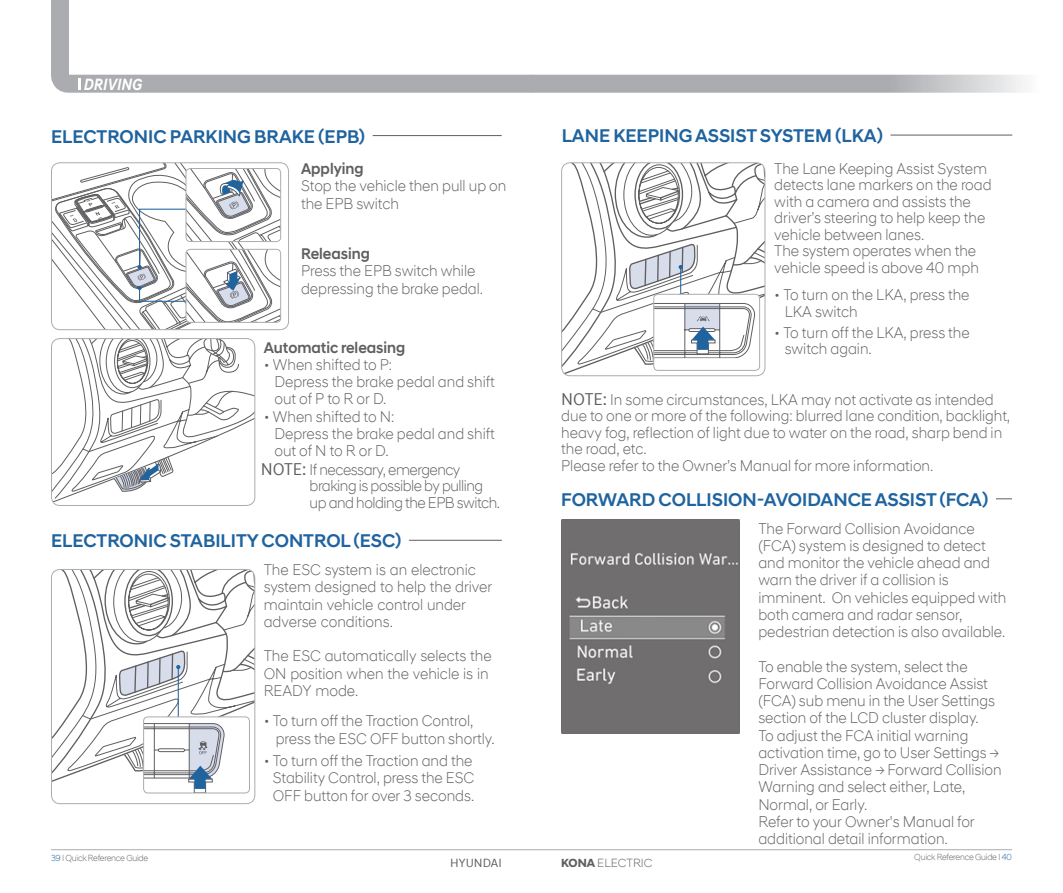
<style>
.page{position:relative;width:1063px;height:893px;background:#fff}
.page>*{position:absolute;margin:0;border:0;box-sizing:border-box;transform-origin:0 0}
.Section_Title{font:500 18.75px "Hyundai Sans Head";color:#1f639f}
.t1{font:italic 700 16.5px "Hyundai Sans Text Office";color:#fff;scale:.9 1}
.ƒ_º___ªøÎ{font:300 15.75px/17.2px "Hyundai Sans Head Office";color:#5f5f62;scale:.95 1}
.캡션_내용{font:300 15.75px/16.5px "Hyundai Sans Head Office";color:#5f5f62;scale:.95 1}
.Body{font:300 15.75px/17.2px "Hyundai Sans Head Office";color:#5f5f62;scale:.95 1}
.ƒ_º___ªøÎ-2{font:300 15.75px/16.5px "Hyundai Sans Head Office";letter-spacing:-.03em;color:#5f5f62;scale:.95 1}
.캡션_내용-2{font:500 15.75px "Hyundai Sans Head";color:#5f5f62;scale:.95 1}
.t2{font:300 12px "Hyundai Sans Head Office";color:#5f5f62}
.t3{font:12px "Hyundai Sans Text Office";color:#5f5f62}
.t4{font:300 9px "Hyundai Sans Head Office";letter-spacing:-.025em;color:#5f5f62;scale:.95 1}
.s1{font-family:"Hyundai Sans Text Office";font-weight:400;font-size:17.25px}
.s2{color:#1f639f}
.s3{font-family:"Hyundai Sans Head";font-weight:700}
</style>
<div class="page">
<hr style="left:51px;top:849px;width:961px;height:1px;background:#abacb0">
<svg style="left:51px;top:0;width:461px;height:93px"></svg>
<svg style="left:512px;top:74px;width:513px;height:19px;background:#b8b9bc"></svg>
<svg style="left:78px;top:78px;width:3px;height:12px"></svg>
<hr style="left:51px;top:135px;width:451px;height:1px;background:#5f5f62">
<hr style="left:51px;top:134px;width:322px;height:4px;background:#fff">
<svg style="left:51px;top:339px;width:204px;height:164px"></svg>
<div style="left:51px;top:338px;width:204px;height:168px;border:1px solid #abacb0;border-radius:9px"></div>
<svg style="left:51px;top:163px;width:230px;height:167px"></svg>
<div style="left:186px;top:249px;width:95px;height:74px;border:1px solid #abacb0;border-radius:4px"></div>
<hr style="left:562px;top:135px;width:450px;height:1px;background:#5f5f62">
<div style="left:562px;top:133px;width:328px;height:5px;background:#fff"></div>
<svg style="left:562px;top:163px;width:203px;height:213px"></svg>
<div style="left:654px;top:294px;width:106px;height:77px;border:1px solid #abacb0;border-radius:4px"></div>
<hr style="left:51px;top:540px;width:451px;height:1px;background:#5f5f62">
<div style="left:51px;top:538px;width:358px;height:5px;background:#fff"></div>
<hr style="left:561px;top:499px;width:451px;height:1px;background:#5f5f62">
<hr style="left:561px;top:497px;width:435px;height:4px;background:#fff">
<img style="left:561px;top:520px;width:179px;height:214px">
<svg style="left:51px;top:569px;width:204px;height:235px"></svg>
<hr style="left:154px;top:750px;width:35px;height:1px;background:#5f5f62">
<div style="left:158px;top:749px;width:27px;height:3px;border:1px solid #5f5f62"></div>
<hr style="left:189px;top:724px;width:1px;height:54px;background:#5f5f62">
<div style="left:143px;top:717px;width:107px;height:76px;border:1px solid #abacb0;border-radius:4px"></div>
<p class="t1" style="left:84px;top:74px;width:67px">DRIVING</p>
<p class="Section_Title" style="left:51px;top:125px;width:316px">ELECTRONIC PARKING BRAKE (EPB)</p>
<p class="캡션_내용-2" style="left:301px;top:159px;width:67px">Applying</p>
<p class="캡션_내용" style="left:301px;top:177px;width:218px;line-height:17.2px">Stop the vehicle then pull up on the EPB switch</p>
<p class="캡션_내용-2" style="left:301px;top:244px;width:74px">Releasing</p>
<p class="캡션_내용" style="left:301px;top:262px;width:193px;line-height:17.2px">Press the EPB switch while depressing the brake pedal.</p>
<p class="캡션_내용-2" style="left:264px;top:338px;width:150px">Automatic releasing</p>
<p class="캡션_내용" style="left:264px;top:356px;width:136px">• When shifted to P:</p>
<p class="캡션_내용" style="left:274px;top:373px;width:234px">Depress the brake pedal and shift</p>
<p class="캡션_내용" style="left:274px;top:390px;width:119px">out of P to R or D.</p>
<p class="캡션_내용" style="left:264px;top:408px;width:139px">• When shifted to N:</p>
<p class="캡션_내용" style="left:274px;top:425px;width:234px">Depress the brake pedal and shift</p>
<p class="캡션_내용" style="left:274px;top:442px;width:122px">out of N to R or D.</p>
<p class="ƒ_º___ªøÎ-2" style="left:310px;top:461px;width:202px;text-indent:-49px"><span class="s1">NOTE:</span> If necessary, emergency braking is possible by pulling up and holding the EPB switch.</p>
<p class="Section_Title" style="left:51px;top:530px;width:352px">ELECTRONIC STABILITY CONTROL (ESC)</p>
<p class="Body" style="left:264px;top:561px;width:225px">The ESC system is an electronic</p>
<p class="Body" style="left:264px;top:578px;width:242px">system designed to help the driver maintain vehicle control under adverse conditions.</p>
<p class="Body" style="left:264px;top:647px;width:241px">The ESC automatically selects the<br>ON position when the vehicle is in<br>READY mode.</p>
<p class="ƒ_º___ªøÎ" style="left:264px;top:712px;width:222px">• To turn off the Traction Control,</p>
<p class="ƒ_º___ªøÎ" style="left:276px;top:729px;width:232px">press the ESC OFF button shortly.</p>
<p class="ƒ_º___ªøÎ" style="left:264px;top:752px;width:223px;text-align:center">• To turn off the Traction and the<br>Stability Control, press the ESC<br>OFF button for over 3 seconds.</p>
<p class="Section_Title" style="left:562px;top:124px;width:323px">LANE KEEPING ASSIST SYSTEM (LKA)</p>
<p class="캡션_내용" style="left:774px;top:160px;width:225px">The Lane Keeping Assist System</p>
<p class="캡션_내용" style="left:774px;top:176px;width:230px">detects lane markers on the road with a camera and assists the driver’s steering to help keep the vehicle between lanes.</p>
<p class="캡션_내용" style="left:774px;top:242px;width:217px">The system operates when the vehicle speed is above 40 mph</p>
<p class="캡션_내용" style="left:785px;top:286px;width:196px;text-indent:-11px">• To turn on the LKA, press the<br>LKA switch</p>
<p class="캡션_내용" style="left:785px;top:324px;width:196px;text-indent:-11px">• To turn off the LKA, press the switch again.</p>
<p class="ƒ_º___ªøÎ" style="left:561px;top:391px;width:474px;line-height:16.5px"><span class="s1">NOTE:</span> In some circumstances, LKA may not activate as intended due to one or more of the following: blurred lane condition, backlight, heavy fog, reflection of light due to water on the road, sharp bend in the road, etc.</p>
<p class="ƒ_º___ªøÎ" style="left:561px;top:457px;width:393px">Please refer to the Owner’s Manual for more information.</p>
<p class="Section_Title" style="left:561px;top:488px;width:429px">FORWARD COLLISION-AVOIDANCE ASSIST (FCA)</p>
<p class="ƒ_º___ªøÎ" style="left:758px;top:519px;width:262px">The Forward Collision Avoidance (FCA) system is designed to detect and monitor the vehicle ahead and warn the driver if a collision is imminent. On vehicles equipped with both camera and radar sensor, pedestrian detection is also available.</p>
<p class="ƒ_º___ªøÎ" style="left:758px;top:657px;width:251px">To enable the system, select the Forward Collision Avoidance Assist (FCA) sub menu in the User Settings section of the LCD cluster display.</p>
<p class="ƒ_º___ªøÎ" style="left:758px;top:726px;width:258px">To adjust the FCA initial warning activation time, go to User Settings -&gt;<br>Driver Assistance -&gt; Forward Collision<br>Warning and select either, Late,<br>Normal, or Early.</p>
<p class="ƒ_º___ªøÎ" style="left:758px;top:813px;width:229px">Refer to your Owner's Manual for additional detail information.</p>
<p class="t4" style="left:51px;top:852px;width:104px"><span class="s2">39</span> I Quick Reference Guide</p>
<p class="t4" style="left:914px;top:852px;width:104px">Quick Reference Guide I <span class="s2">40</span></p>
<p class="t3" style="left:450px;top:855px;width:53px">HYUNDAI</p>
<p class="t2" style="left:561px;top:856px;width:93px"><span class="s3">KONA</span> ELECTRIC</p>
</div>
